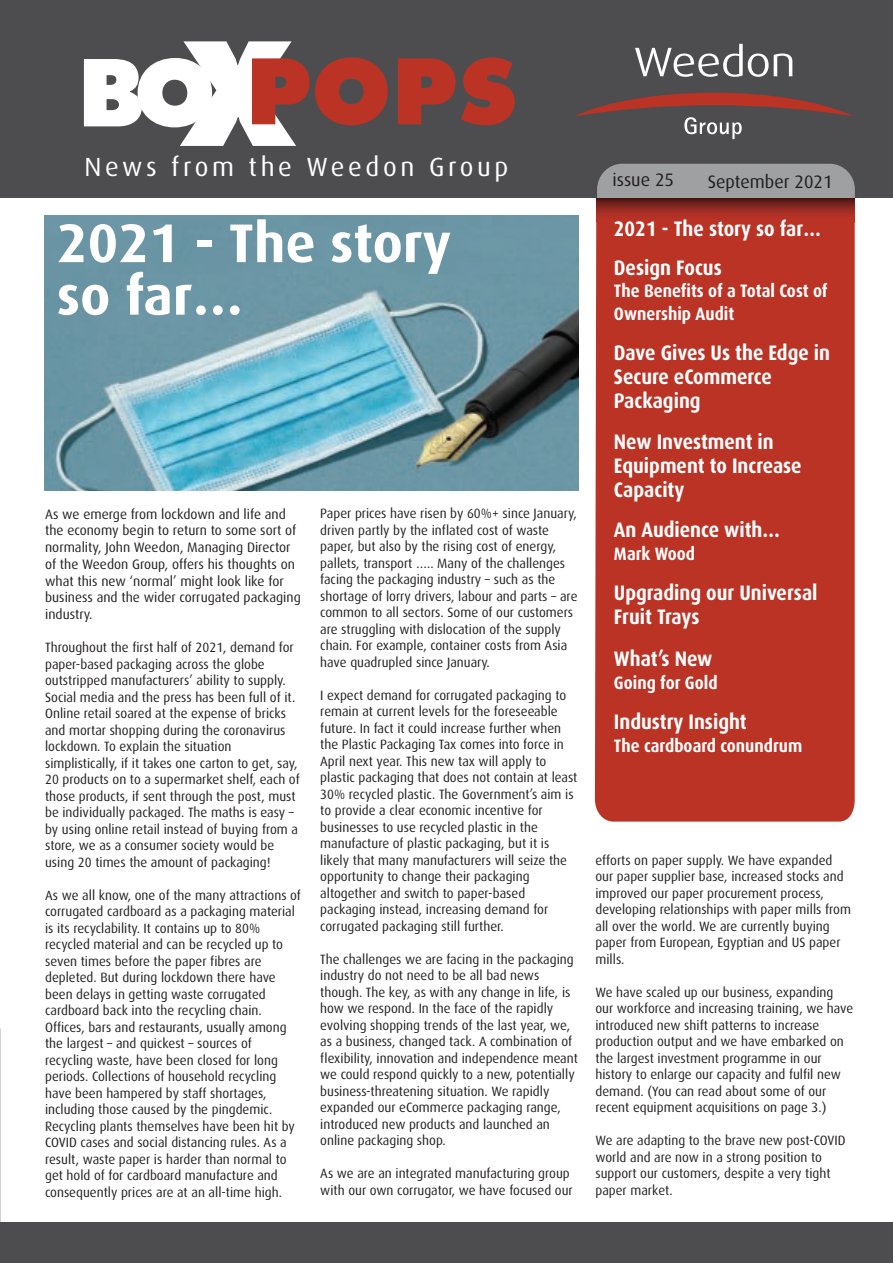
<style>
.page{position:relative;width:893px;height:1263px;background:#fff}
.page>*{position:absolute;margin:0;border:0;box-sizing:border-box;transform-origin:0 0}
.t1{font:800 98.85px "Futura T";color:#bb3325}
.t2{font:700 54.6px/52.5px "Dax";color:#fff}
.t3{font:26.25px "Dax";letter-spacing:.14em;color:#fff}
.t4{font:700 21px/24px "Dax";color:#fff;scale:.9 1}
.t5{font:700 18px/22.5px "Dax";color:#fff;scale:.9 1}
.t6{font:18px "Dax";color:#211e1e}
.t7{font:13.65px/16.8px "Dax";color:#231f20}
.t8{font:13.5px/16.5px "Dax";color:#231f20}
</style>
<div class="page">
<img style="left:44px;top:215px;width:535px;height:276px">
<div style="left:595px;top:203px;width:260px;height:619px;background:#bb3325"></div>
<div style="left:0;top:0;width:893px;height:198px;background:#4d4d4f"></div>
<svg style="left:635px;top:44px;width:157px;height:33px"></svg>
<svg style="left:574px;top:93px;width:280px;height:46px"></svg>
<svg style="left:84px;top:41px;width:212px;height:105px"></svg>
<div style="left:597px;top:164px;width:258px;height:35px;background:#9fa0a1"></div>
<svg style="left:597px;top:198px;width:257px;height:25px;background:#922920"></svg>
<div style="left:0;top:1222px;width:893px;height:41px;background:#4d4d4f"></div>
<h1 class="t1" style="left:245px;top:32px;width:274px">POPS</h1>
<h3 class="t3" style="left:84px;top:152px;width:425px">News from the Weedon Group</h3>
<h3 class="t6" style="left:613px;top:170px;width:63px">issue 25</h3>
<h3 class="t6" style="left:708px;top:172px;width:126px">September 2021</h3>
<h2 class="t2" style="left:57px;top:217px;width:396px">2021 - The story so far…</h2>
<h3 class="t4" style="left:614px;top:209px;width:231px;line-height:39px">2021 - The story so far…<br>Design Focus</h3>
<h3 class="t5" style="left:614px;top:280px;width:239px">The Benefits of a Total Cost of<br>Ownership Audit</h3>
<h3 class="t4" style="left:614px;top:341px;width:242px">Dave Gives Us the Edge in<br>Secure eCommerce<br>Packaging</h3>
<h3 class="t4" style="left:614px;top:430px;width:210px">New Investment in<br>Equipment to Increase<br>Capacity</h3>
<h3 class="t4" style="left:614px;top:518px;width:186px">An Audience with…</h3>
<h3 class="t5" style="left:614px;top:542px;width:92px">Mark Wood</h3>
<h3 class="t4" style="left:614px;top:581px;width:228px">Upgrading our Universal<br>Fruit Trays</h3>
<h3 class="t4" style="left:614px;top:647px;width:111px">What’s New</h3>
<h3 class="t5" style="left:614px;top:671px;width:117px">Going for Gold</h3>
<h3 class="t4" style="left:614px;top:710px;width:149px">Industry Insight</h3>
<h3 class="t5" style="left:614px;top:734px;width:211px">The cardboard conundrum</h3>
<p class="t8" style="left:320px;top:505px;width:259px">Paper prices have risen by 60%+ since January, driven partly by the inflated cost of waste paper, but also by the rising cost of energy, pallets, transport ….. Many of the challenges facing the packaging industry – such as the shortage of lorry drivers, labour and parts – are common to all sectors. Some of our customers are struggling with dislocation of the supply chain. For example, container costs from Asia have quadrupled since January.</p>
<p class="t8" style="left:320px;top:687px;width:259px">I expect demand for corrugated packaging to remain at current levels for the foreseeable future. In fact it could increase further when the Plastic Packaging Tax comes into force in April next year. This new tax will apply to plastic packaging that does not contain at least 30% recycled plastic. The Government’s aim is to provide a clear economic incentive for businesses to use recycled plastic in the manufacture of plastic packaging, but it is likely that many manufacturers will seize the opportunity to change their packaging altogether and switch to paper-based packaging instead, increasing demand for corrugated packaging still further.</p>
<p class="t8" style="left:320px;top:951px;width:259px">The challenges we are facing in the packaging industry do not need to be all bad news though. The key, as with any change in life, is how we respond. In the face of the rapidly evolving shopping trends of the last year, we, as a business, changed tack. A combination of flexibility, innovation and independence meant we could respond quickly to a new, potentially business-threatening situation. We rapidly expanded our eCommerce packaging range, introduced new products and launched an online packaging shop.</p>
<p class="t8" style="left:320px;top:1165px;width:254px">As we are an integrated manufacturing group with our own corrugator, we have focused our</p>
<p class="t7" style="left:45px;top:506px;width:257px">As we emerge from lockdown and life and the economy begin to return to some sort of normality, John Weedon, Managing Director of the Weedon Group, offers his thoughts on what this new ‘normal’ might look like for business and the wider corrugated packaging industry.</p>
<p class="t8" style="left:45px;top:639px;width:256px">Throughout the first half of 2021, demand for paper-based packaging across the globe outstripped manufacturers’ ability to supply.<br>Social media and the press has been full of it.<br>Online retail soared at the expense of bricks and mortar shopping during the coronavirus lockdown. To explain the situation simplistically, if it takes one carton to get, say, 20 products on to a supermarket shelf, each of those products, if sent through the post, must be individually packaged. The maths is easy – by using online retail instead of buying from a store, we as a consumer society would be using 20 times the amount of packaging!</p>
<p class="t8" style="left:45px;top:887px;width:257px">As we all know, one of the many attractions of corrugated cardboard as a packaging material is its recyclability. It contains up to 80% recycled material and can be recycled up to seven times before the paper fibres are depleted. But during lockdown there have been delays in getting waste corrugated cardboard back into the recycling chain.<br>Offices, bars and restaurants, usually among the largest – and quickest – sources of recycling waste, have been closed for long periods. Collections of household recycling have been hampered by staff shortages, including those caused by the pingdemic.<br>Recycling plants themselves have been hit by COVID cases and social distancing rules. As a result, waste paper is harder than normal to get hold of for cardboard manufacture and consequently prices are at an all-time high.</p>
<p class="t8" style="left:595px;top:852px;width:257px">efforts on paper supply. We have expanded our paper supplier base, increased stocks and improved our paper procurement process, developing relationships with paper mills from all over the world. We are currently buying paper from European, Egyptian and US paper mills.</p>
<p class="t8" style="left:595px;top:984px;width:259px">We have scaled up our business, expanding our workforce and increasing training, we have introduced new shift patterns to increase production output and we have embarked on the largest investment programme in our history to enlarge our capacity and fulfil new demand. (You can read about some of our recent equipment acquisitions on page 3.)</p>
<p class="t8" style="left:595px;top:1132px;width:252px">We are adapting to the brave new post-COVID world and are now in a strong position to support our customers, despite a very tight paper market.</p>
</div>
